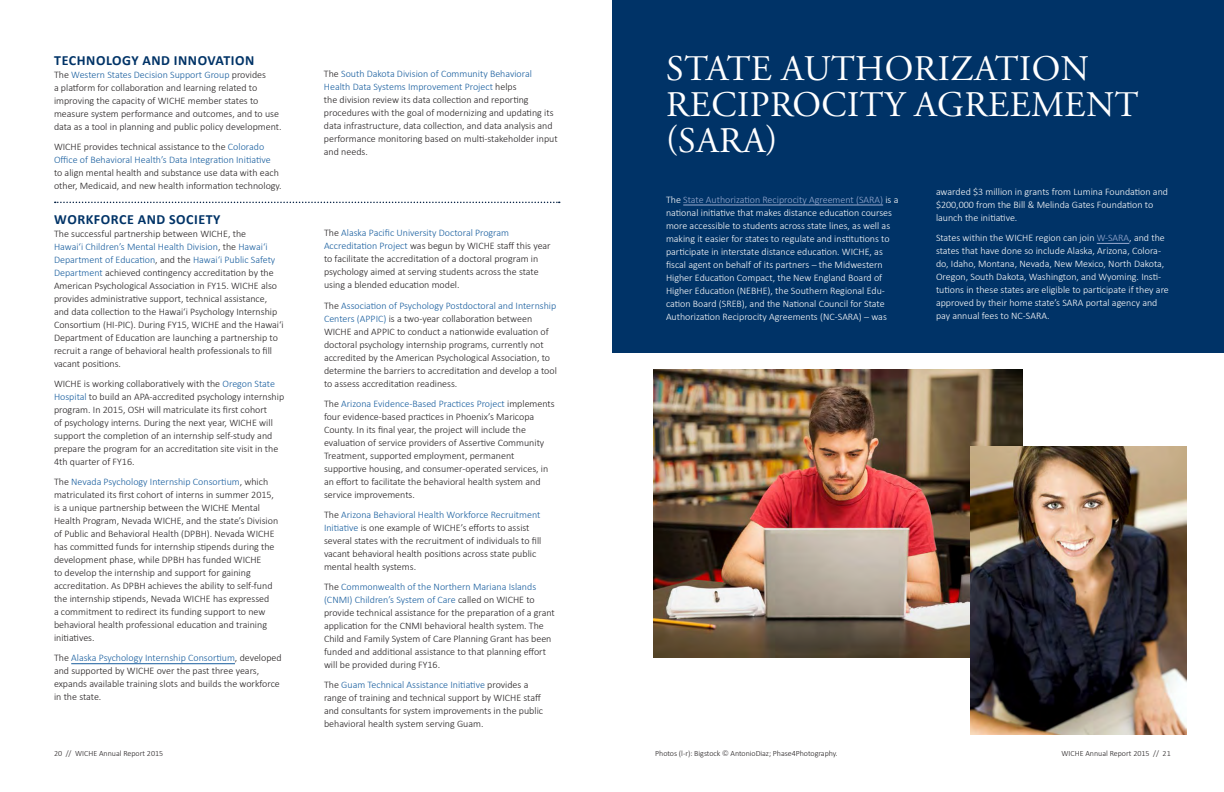
<style>
.page{position:relative;width:1224px;height:792px;background:#fff}
.page>*{position:absolute;margin:0;border:0;box-sizing:border-box;transform-origin:0 0}
.t1{font:36px/36px "Adobe Garamond Pro";letter-spacing:.015em;color:#fff}
.head2{font:700 14px "Calibri";letter-spacing:.04em;color:#003367}
.body_text{font:300 10px/13px "Calibri";color:#231f20}
.body_text-2{font:300 10px/13px "Calibri";color:#fff}
.t2{font:300 8px "Calibri";letter-spacing:-.005em;color:#231f20}
.s1{color:#175d9e}
.s2{color:#9aabd0}
.s3{font-family:"Humanist 777 BT Light B";font-weight:400}
</style>
<div class="page">
<img style="left:654px;top:369px;width:368px;height:288px">
<hr style="left:71px;top:664px;width:164px;height:1px;background:#175d9e">
<svg style="left:55px;top:202px;width:505px;height:1px"></svg>
<div style="left:612px;top:0;width:612px;height:353px;background:#003367"></div>
<hr style="left:683px;top:205px;width:200px;height:1px;background:#9aabd0">
<hr style="left:1097px;top:243px;width:32px;height:1px;background:#9aabd0">
<img style="left:971px;top:447px;width:216px;height:288px">
<p class="head2" style="left:54px;top:51px;width:202px">TECHNOLOGY AND INNOVATION</p>
<p class="body_text" style="left:54px;top:68px;width:229px">The <span class="s1">Western States Decision Support Group</span> provides<br>a platform for collaboration and learning related to improving the capacity of WICHE member states to measure system performance and outcomes, and to use data as a tool in planning and public policy development.</p>
<p class="body_text" style="left:54px;top:140px;width:229px">WICHE provides technical assistance to the <span class="s1">Colorado Office of Behavioral Health’s Data Integration Initiative<br></span>to align mental health and substance use data with each other, Medicaid, and new health information technology.</p>
<p class="head2" style="left:54px;top:210px;width:168px">WORKFORCE AND SOCIETY</p>
<p class="body_text" style="left:54px;top:227px;width:231px">The successful partnership between WICHE, the<br><span class="s1">Hawai‘i Children’s Mental Health Division</span>, the <span class="s1">Hawai‘i Department of Education</span>, and the <span class="s1">Hawai‘i Public Safety Department</span> achieved contingency accreditation by the American Psychological Association in FY15. WICHE also provides administrative support, technical assistance, and data collection to the Hawai‘i Psychology Internship Consortium (HI-PIC). During FY15, WICHE and the Hawai‘i Department of Education are launching a partnership to recruit a range of behavioral health professionals to fill vacant positions.</p>
<p class="body_text" style="left:54px;top:377px;width:232px">WICHE is working collaboratively with the <span class="s1">Oregon State Hospital</span> to build an APA-accredited psychology internship program. In 2015, OSH will matriculate its first cohort<br>of psychology interns. During the next year, WICHE will support the completion of an internship self-study and prepare the program for an accreditation site visit in the 4th quarter of FY16.</p>
<p class="body_text" style="left:54px;top:475px;width:226px">The <span class="s1">Nevada Psychology Internship Consortium</span>, which matriculated its first cohort of interns in summer 2015, is a unique partnership between the WICHE Mental Health Program, Nevada WICHE, and the state’s Division of Public and Behavioral Health (DPBH). Nevada WICHE has committed funds for internship stipends during the development phase, while DPBH has funded WICHE<br>to develop the internship and support for gaining accreditation. As DPBH achieves the ability to self-fund the internship stipends, Nevada WICHE has expressed<br>a commitment to redirect its funding support to new behavioral health professional education and training initiatives.</p>
<p class="body_text" style="left:54px;top:651px;width:229px">The <span class="s1">Alaska Psychology Internship Consortium</span>, developed and supported by WICHE over the past three years, expands available training slots and builds the workforce in the state.</p>
<p class="body_text" style="left:324px;top:67px;width:235px">The <span class="s1">South Dakota Division of Community Behavioral Health Data Systems Improvement Project</span> helps<br>the division review its data collection and reporting procedures with the goal of modernizing and updating its data infrastructure, data collection, and data analysis and performance monitoring based on multi-stakeholder input and needs.</p>
<p class="body_text" style="left:324px;top:227px;width:228px">The <span class="s1">Alaska Pacific University Doctoral Program Accreditation Project</span> was begun by WICHE staff this year to facilitate the accreditation of a doctoral program in psychology aimed at serving students across the state using a blended education model.</p>
<p class="body_text" style="left:324px;top:299px;width:234px">The <span class="s1">Association of Psychology Postdoctoral and Internship Centers (APPIC)</span> is a two-year collaboration between WICHE and APPIC to conduct a nationwide evaluation of doctoral psychology internship programs, currently not accredited by the American Psychological Association, to determine the barriers to accreditation and develop a tool to assess accreditation readiness.</p>
<p class="body_text" style="left:324px;top:397px;width:232px">The <span class="s1">Arizona Evidence-Based Practices Project</span> implements four evidence-based practices in Phoenix’s Maricopa County. In its final year, the project will include the evaluation of service providers of Assertive Community Treatment, supported employment, permanent supportive housing, and consumer-operated services, in an effort to facilitate the behavioral health system and service improvements.</p>
<p class="body_text" style="left:324px;top:508px;width:219px">The <span class="s1">Arizona Behavioral Health Workforce Recruitment Initiative</span> is one example of WICHE’s efforts to assist several states with the recruitment of individuals to fill vacant behavioral health positions across state public mental health systems.</p>
<p class="body_text" style="left:324px;top:580px;width:232px">The <span class="s1">Commonwealth of the Northern Mariana Islands (CNMI) Children’s System of Care</span> called on WICHE to provide technical assistance for the preparation of a grant application for the CNMI behavioral health system. The Child and Family System of Care Planning Grant has been funded and additional assistance to that planning effort will be provided during FY16.</p>
<p class="body_text" style="left:324px;top:679px;width:221px">The <span class="s1">Guam Technical Assistance Initiative</span> provides a range of training and technical support by WICHE staff and consultants for system improvements in the public behavioral health system serving Guam.</p>
<p class="t1" style="left:666px;top:52px;width:474px">STATE AUTHORIZATION<br>RECIPROCITY AGREEMENT (SARA)</p>
<p class="body_text-2" style="left:666px;top:193px;width:234px">The <span class="s2">State Authorization Reciprocity Agreement (SARA)</span> is a national initiative that makes distance education courses more accessible to students across state lines, as well as making it easier for states to regulate and institutions to participate in interstate distance education. WICHE, as fiscal agent on behalf of its partners – the Midwestern Higher Education Compact, the New England Board of Higher Education (NEBHE), the Southern Regional Edu&shy;cation Board (SREB), and the National Council for State Authorization Reciprocity Agreements (NC-SARA) – was</p>
<p class="body_text-2" style="left:936px;top:185px;width:234px">awarded $3 million in grants from Lumina Foundation and $200,000 from the Bill &amp; Melinda Gates Foundation to launch the initiative.</p>
<p class="body_text-2" style="left:936px;top:231px;width:234px">States within the WICHE region can join <span class="s2">W-SARA</span>, and the states that have done so include Alaska, Arizona, Colora&shy;do, Idaho, Montana, Nevada, New Mexico, North Dakota, Oregon, South Dakota, Washington, and Wyoming. Insti&shy;tutions in these states are eligible to participate if they are approved by their home state’s SARA portal agency and pay annual fees to NC-SARA.</p>
<p class="t2" style="left:54px;top:749px;width:111px">20 // WICHE Annual Report 2015</p>
<p class="t2" style="left:1062px;top:749px;width:111px">WICHE Annual Report 2015 // 21</p>
<p class="t2" style="left:655px;top:749px;width:184px">Photos (l-r): Bigstock <span class="s3">©</span> AntonioDiaz; Phase4Photography.</p>
</div>
